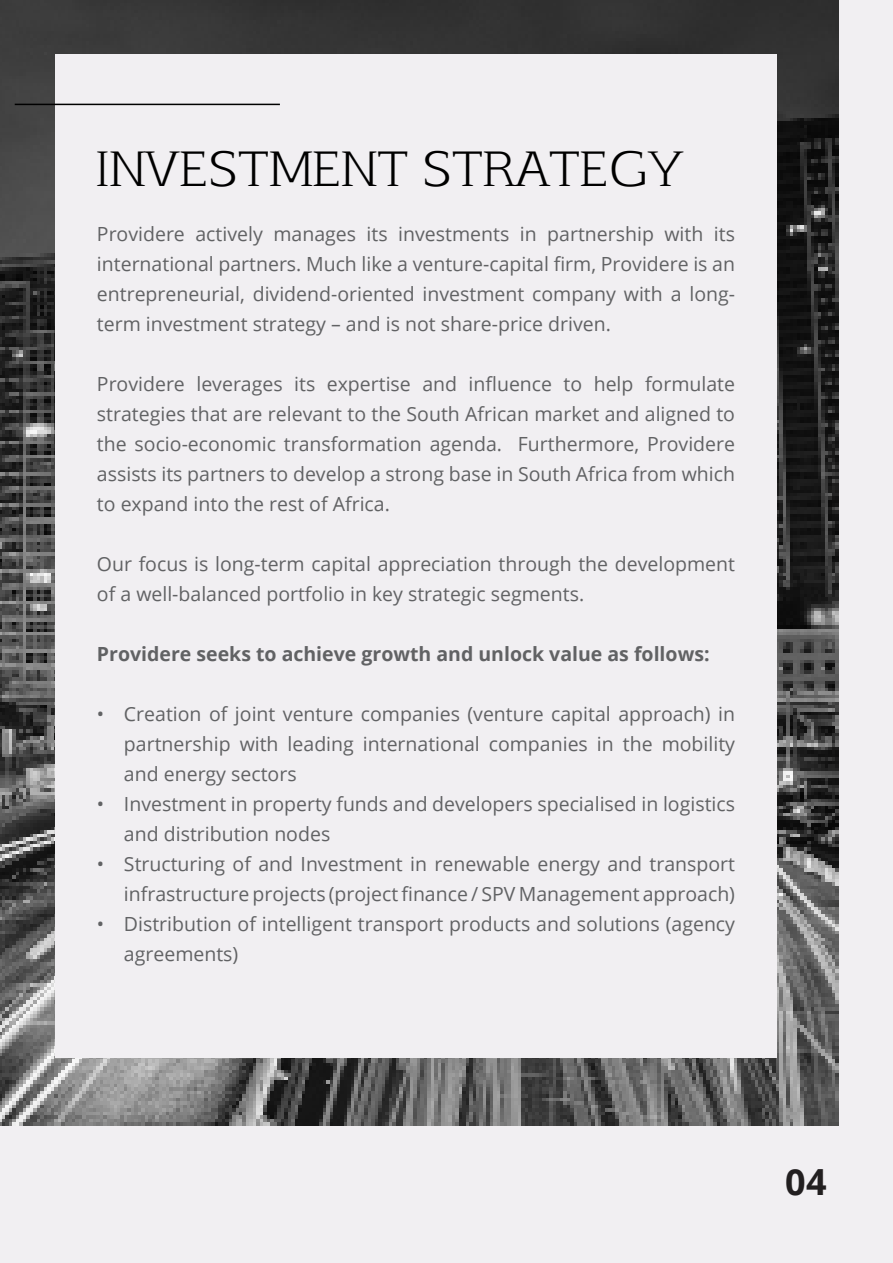
<style>
.page{position:relative;width:893px;height:1263px;background:#f1eff2}
.page>*{position:absolute;margin:0;border:0;box-sizing:border-box;transform-origin:0 0}
.t1{font:48px "Aftaserif";letter-spacing:.01em;color:#000}
.t2{font:700 36px "Open Sans";color:#221f20}
.t3{font:19.5px/30px "Open Sans";color:#616264;text-align:justify}
.t4{font:700 19.5px "Open Sans";color:#616264}
</style>
<div class="page">
<img style="left:0;top:0;width:838px;height:1125px">
<div style="left:55px;top:54px;width:721px;height:1004px;background:#f1eff2"></div>
<hr style="left:15px;top:104px;width:265px;height:1px;background:#000">
<h1 class="t1" style="left:95px;top:146px;width:47px">INVES</h1>
<h1 class="t1" style="left:238px;top:146px;width:68px">TMEN</h1>
<h1 class="t1" style="left:377px;top:146px;width:308px">T STRATEGY</h1>
<p class="t3" style="left:97px;top:219px;width:640px">Providere actively manages its investments in partnership with its international partners. Much like a venture-capital firm, Providere is an entrepreneurial, dividend-oriented investment company with a long&shy;term investment strategy – and is not share-price driven.</p>
<p class="t3" style="left:97px;top:369px;width:640px">Providere leverages its expertise and influence to help formulate strategies that are relevant to the South African market and aligned to the socio-economic transformation agenda. Furthermore, Providere assists its partners to develop a strong base in South Africa from which to expand into the rest of Africa.</p>
<p class="t3" style="left:97px;top:549px;width:640px">Our focus is long-term capital appreciation through the development of a well-balanced portfolio in key strategic segments.</p>
<p class="t4" style="left:97px;top:640px;width:614px">Providere seeks to achieve growth and unlock value as follows:</p>
<p class="t3" style="left:124px;top:699px;width:613px;text-indent:-27px">• Creation of joint venture companies (venture capital approach) in partnership with leading international companies in the mobility and energy sectors</p>
<p class="t3" style="left:124px;top:789px;width:613px;text-indent:-27px">• Investment in property funds and developers specialised in logistics and distribution nodes</p>
<p class="t3" style="left:97px;top:849px;width:640px;text-align:right">• Structuring of and Investment in renewable energy and transport infrastructure projects (project finance / SPV Management approach)</p>
<p class="t3" style="left:124px;top:909px;width:613px;text-indent:-27px">• Distribution of intelligent transport products and solutions (agency agreements)</p>
<h2 class="t2" style="left:785px;top:1156px;width:43px">04</h2>
</div>
